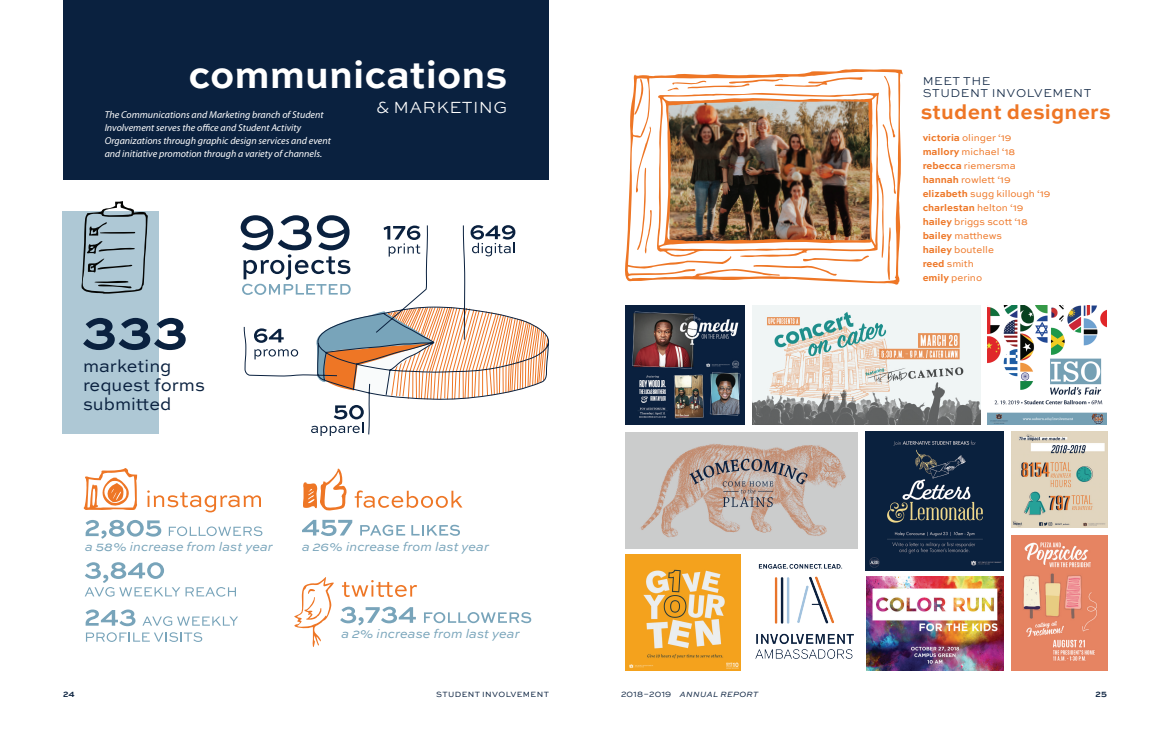
<style>
.page{position:relative;width:1170px;height:738px;background:#fff}
.page>*{position:absolute;margin:0;border:0;box-sizing:border-box;transform-origin:0 0}
.t1{font:700 53px "Sweet Sans Pro";color:#0a213f}
.t2{font:700 39.3px "Sweet Sans Pro";color:#fff}
.t3{font:700 21px "Sweet Sans Pro";letter-spacing:.01em;color:#ee7625}
.t4{font:18px/19px "Sweet Sans Pro";color:#0a213f}
.t5{font:300 17px "Sweet Sans Pro";letter-spacing:.02em;color:#fff}
.t6{font:italic 13px "Sweet Sans Pro";color:#78a4ba}
.t7{font:300 12px/12px "Sweet Sans Pro";letter-spacing:.045em;color:#0a213f}
.t8{font:italic 10px/13px "Myriad Pro";color:#fff}
.t9{font:10px/14px "Sweet Sans Pro";color:#ee7625}
.t10{font:italic 8px "Sweet Sans Pro";letter-spacing:.045em;color:#0a213f}
.t11{font:8px "Sweet Sans Pro";letter-spacing:.045em;color:#0a213f}
.t12{font:700 8px "Sweet Sans Pro";color:#0a213f}
.s1{font-weight:700}
.s2{font-style:normal}
</style>
<div class="page">
<div style="left:62px;top:211px;width:97px;height:223px;background:#aec8d5"></div>
<div style="left:63px;top:0;width:486px;height:180px;background:#0a213f"></div>
<svg style="left:241px;top:215px;width:107px;height:78px"></svg>
<svg style="left:243px;top:225px;width:306px;height:210px"></svg>
<svg style="left:424px;top:612px;width:107px;height:11px"></svg>
<svg style="left:294px;top:577px;width:123px;height:70px"></svg>
<svg style="left:302px;top:520px;width:50px;height:16px"></svg>
<svg style="left:360px;top:525px;width:45px;height:11px"></svg>
<svg style="left:411px;top:525px;width:49px;height:11px"></svg>
<svg style="left:355px;top:490px;width:107px;height:18px"></svg>
<svg style="left:303px;top:469px;width:44px;height:41px"></svg>
<svg style="left:86px;top:520px;width:75px;height:19px"></svg>
<svg style="left:169px;top:526px;width:93px;height:10px"></svg>
<svg style="left:85px;top:562px;width:95px;height:35px"></svg>
<svg style="left:186px;top:587px;width:50px;height:10px"></svg>
<svg style="left:86px;top:610px;width:50px;height:16px"></svg>
<svg style="left:142px;top:616px;width:96px;height:10px"></svg>
<svg style="left:86px;top:632px;width:116px;height:10px"></svg>
<svg style="left:147px;top:490px;width:114px;height:22px"></svg>
<svg style="left:83px;top:468px;width:54px;height:42px"></svg>
<svg style="left:81px;top:201px;width:67px;height:93px"></svg>
<img style="left:753px;top:305px;width:228px;height:120px">
<img style="left:987px;top:305px;width:120px;height:120px">
<img style="left:625px;top:69px;width:278px;height:216px">
<img style="left:865px;top:432px;width:139px;height:138px">
<img style="left:1011px;top:431px;width:96px;height:96px">
<img style="left:625px;top:305px;width:120px;height:120px">
<img style="left:625px;top:432px;width:233px;height:116px">
<img style="left:755px;top:564px;width:98px;height:95px">
<img style="left:1011px;top:535px;width:97px;height:135px">
<img style="left:625px;top:554px;width:115px;height:116px">
<img style="left:866px;top:577px;width:138px;height:93px">
<h2 class="t2" style="left:189px;top:45px;width:320px">communications</h2>
<p class="t8" style="left:105px;top:108px;width:228px">The Communications and Marketing branch of Student Involvement serves the office and Student Activity Organizations through graphic design services and event and initiative promotion through a variety of channels.</p>
<h3 class="t5" style="left:376px;top:95px;width:132px">&amp; MARKETING</h3>
<h1 class="t1" style="left:82px;top:291px;width:108px">333</h1>
<h3 class="t4" style="left:83px;top:356px;width:123px">marketing request forms submitted</h3>
<h3 class="t6" style="left:85px;top:537px;width:189px">a 58% increase from last year</h3>
<h3 class="t6" style="left:302px;top:537px;width:189px">a 26% increase from last year</h3>
<h3 class="t6" style="left:341px;top:624px;width:180px">a 2% increase from last year</h3>
<p class="t7" style="left:923px;top:75px;width:170px">MEET THE<br>STUDENT INVOLVEMENT</p>
<h3 class="t3" style="left:921px;top:96px;width:192px">student designers</h3>
<p class="t9" style="left:923px;top:130px;width:129px"><span class="s1">victoria</span> olinger ‘19 <span class="s1">mallory</span> michael ‘18 <span class="s1">rebecca</span> riemersma <span class="s1">hannah</span> rowlett ‘19 <span class="s1">elizabeth</span> sugg killough ‘19 <span class="s1">charlestan</span> helton ‘19 <span class="s1">hailey</span> briggs scott ‘18 <span class="s1">bailey</span> matthews<br><span class="s1">hailey</span> boutelle<br><span class="s1">reed</span> smith<br><span class="s1">emily</span> perino</p>
<p class="t12" style="left:63px;top:688px;width:13px">24</p>
<p class="t11" style="left:436px;top:689px;width:114px">STUDENT INVOLVEMENT</p>
<p class="t10" style="left:621px;top:689px;width:139px"><span class="s2">2018–2019</span> ANNUAL REPORT</p>
<p class="t12" style="left:1096px;top:688px;width:13px">25</p>
</div>
